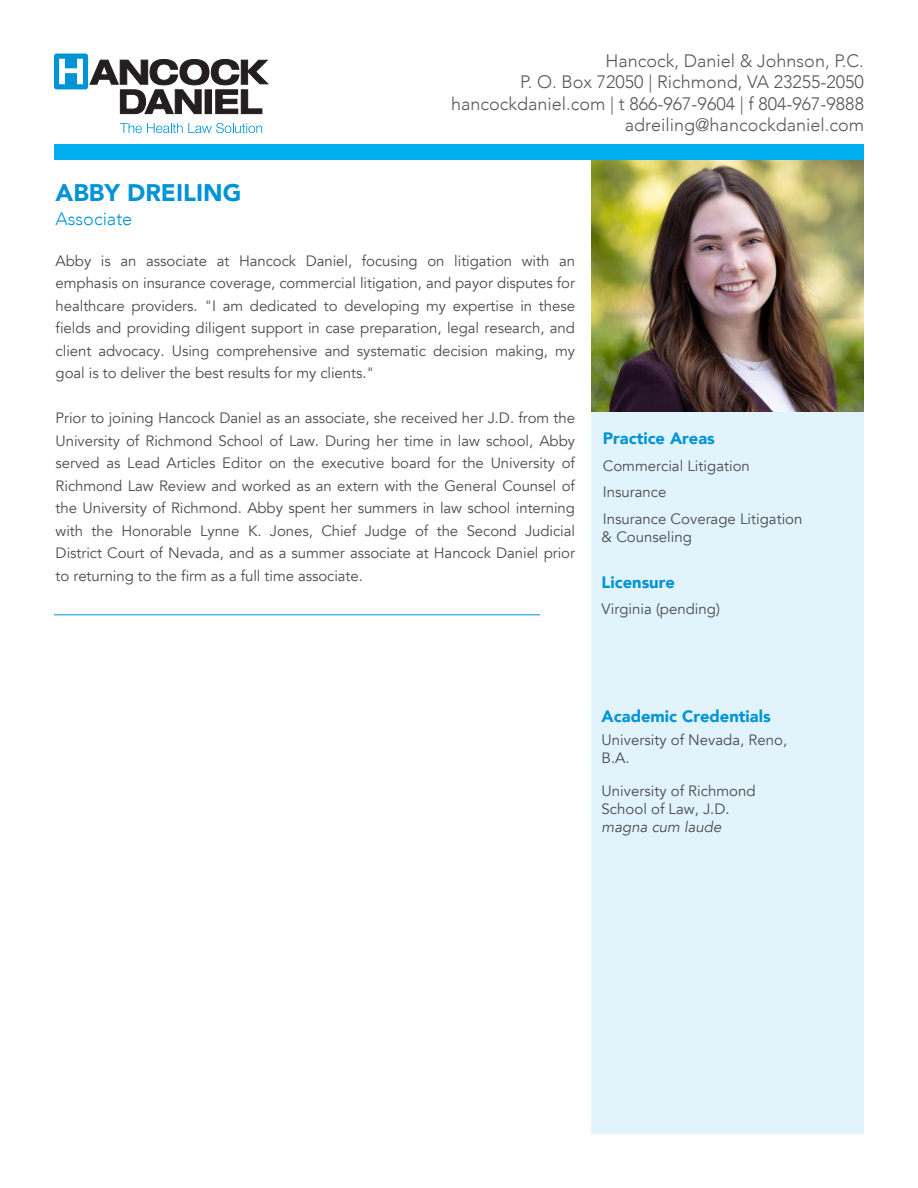
<style>
.page{position:relative;width:918px;height:1188px;background:#fff}
.page>*{position:absolute;margin:0;border:0;box-sizing:border-box;transform-origin:0 0}
.Main_Body{font:900 24px "Avenir";color:#0094d7}
.Footer_copy{font:300 18px/21.6px "Avenir";color:#57585a;text-align:right}
.Main_Body-2{font:300 18px "Avenir";color:#0094d7}
.Sub_Body{font:900 16.5px "Avenir";color:#0094d7}
.Main_Body-3{font:15px/22.5px "Avenir";letter-spacing:-.005em;color:#4b4c4d;text-align:justify}
.Sub_Body-2{font:15px/18px "Avenir";color:#4b4c4d}
.s1{font-style:italic}
</style>
<div class="page">
<img style="left:592px;top:160px;width:272px;height:253px">
<div style="left:591px;top:413px;width:273px;height:721px;background:#e1f4fc"></div>
<div style="left:54px;top:54px;width:34px;height:35px;background:#0094d7;border-radius:3px"></div>
<svg style="left:59px;top:59px;width:24px;height:25px"></svg>
<svg style="left:90px;top:59px;width:178px;height:55px"></svg>
<svg style="left:120px;top:123px;width:142px;height:10px"></svg>
<div style="left:54px;top:144px;width:810px;height:16px;background:#00aeef"></div>
<hr style="left:54px;top:614px;width:486px;height:1px;background:#0094d7">
<p class="Footer_copy" style="left:451px;top:50px;width:414px">Hancock, Daniel &amp; Johnson, P.C.<br>P. O. Box 72050 | Richmond, VA 23255-2050 hancockdaniel.com | t 866-967-9604 | f 804-967-9888 adreiling@hancockdaniel.com</p>
<p class="Main_Body" style="left:56px;top:172px;width:187px">ABBY DREILING</p>
<p class="Main_Body-2" style="left:56px;top:208px;width:78px">Associate</p>
<p class="Main_Body-3" style="left:56px;top:250px;width:521px">Abby is an associate at Hancock Daniel, focusing on litigation with an emphasis on insurance coverage, commercial litigation, and payor disputes for healthcare providers. "I am dedicated to developing my expertise in these fields and providing diligent support in case preparation, legal research, and client advocacy. Using comprehensive and systematic decision making, my goal is to deliver the best results for my clients."</p>
<p class="Main_Body-3" style="left:56px;top:407px;width:521px">Prior to joining Hancock Daniel as an associate, she received her J.D. from the University of Richmond School of Law. During her time in law school, Abby served as Lead Articles Editor on the executive board for the University of Richmond Law Review and worked as an extern with the General Counsel of the University of Richmond. Abby spent her summers in law school interning with the Honorable Lynne K. Jones, Chief Judge of the Second Judicial District Court of Nevada, and as a summer associate at Hancock Daniel prior to returning to the firm as a full time associate.</p>
<p class="Sub_Body" style="left:603px;top:424px;width:114px">Practice Areas</p>
<p class="Sub_Body-2" style="left:603px;top:452px;width:201px;line-height:26.5px">Commercial Litigation<br>Insurance<br>Insurance Coverage Litigation</p>
<p class="Sub_Body-2" style="left:602px;top:528px;width:92px">&amp; Counseling</p>
<p class="Sub_Body" style="left:602px;top:568px;width:75px">Licensure</p>
<p class="Sub_Body-2" style="left:602px;top:601px;width:120px">Virginia (pending)</p>
<p class="Sub_Body" style="left:602px;top:702px;width:171px">Academic Credentials</p>
<p class="Sub_Body-2" style="left:602px;top:731px;width:187px">University of Nevada, Reno,<br>B.A.</p>
<p class="Sub_Body-2" style="left:602px;top:782px;width:155px">University of Richmond<br>School of Law, J.D. <span class="s1">magna cum laude</span></p>
</div>
